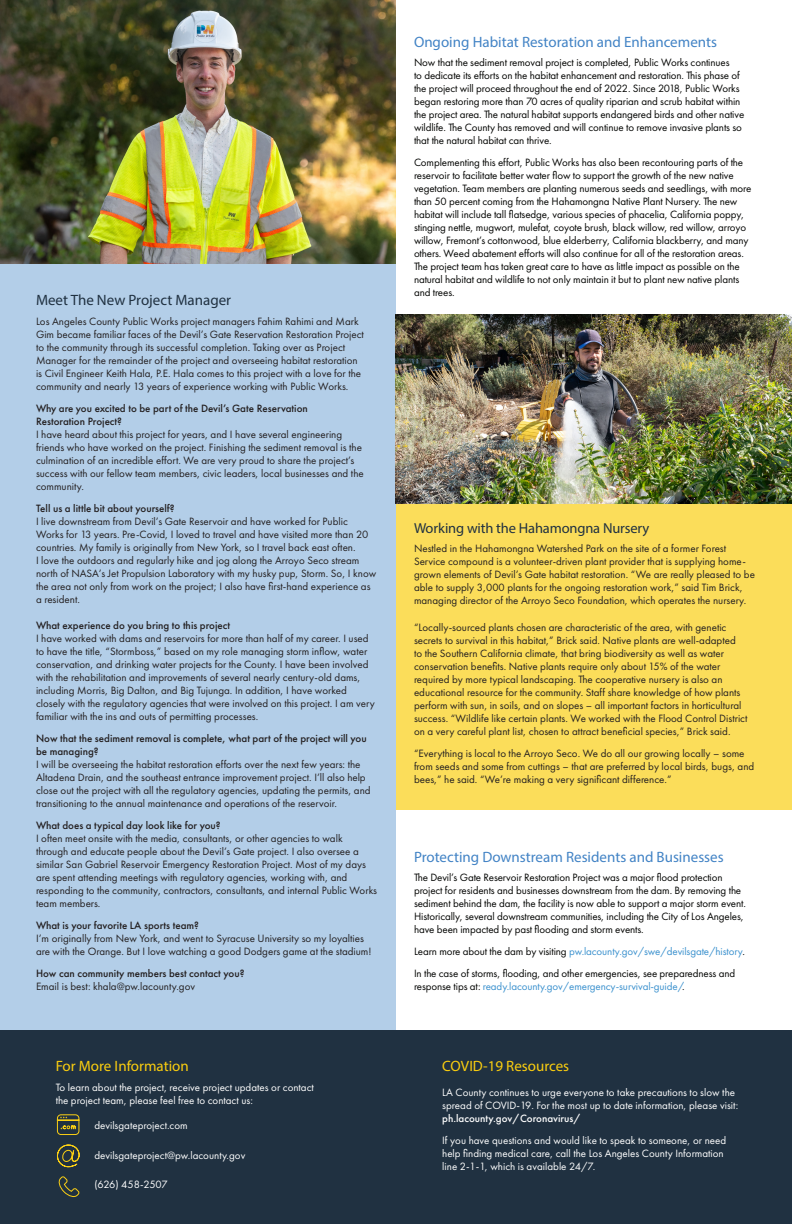
<style>
.page{position:relative;width:792px;height:1224px;background:#fff}
.page>*{position:absolute;margin:0;border:0;box-sizing:border-box;transform-origin:0 0}
.t1{font:15px "Myriad Pro";color:#4283c5}
.t2{font:15px "Myriad Pro";color:#fbce0f}
.t3{font:15px "Myriad Pro";color:#203141}
.t4{font:14.5px "Myriad Pro";letter-spacing:-.01em;color:#203141}
.t5{font:11px/13px "Futura PT";color:#231f20}
.t6{font:11px/13px "Futura PT";letter-spacing:-.01em;color:#040503}
.t7{font:11px/13px "Futura PT";color:#fff}
.t8{font:500 11px/13px "Futura PT";color:#231f20}
.t9{font:11px "Futura PT";letter-spacing:-.01em;color:#3b91ce}
.t10{font:11px "Futura PT";letter-spacing:-.035em;color:#fff}
.s1{font-weight:500}
.s2{font-weight:400}
.s3{color:#040503}
.s4{color:#3b91ce}
</style>
<div class="page">
<div style="left:0;top:0;width:396px;height:1035px;background:#b3cee8"></div>
<div style="left:396px;top:494px;width:396px;height:316px;background:#fbdd5a"></div>
<div style="left:0;top:1031px;width:792px;height:193px;background:#203141"></div>
<svg style="left:58px;top:1176px;width:22px;height:21px"></svg>
<svg style="left:57px;top:1114px;width:23px;height:21px"></svg>
<svg style="left:57px;top:1144px;width:23px;height:24px"></svg>
<img style="left:396px;top:315px;width:396px;height:188px">
<img style="left:0;top:0;width:396px;height:263px">
<p class="t3" style="left:36px;top:290px;width:197px">Meet The New Project Manager</p>
<p class="t5" style="left:36px;top:314px;width:330px">Los Angeles County Public Works project managers Fahim Rahimi and Mark Gim became familiar faces of the Devil’s Gate Reservation Restoration Project to the community through its successful completion. Taking over as Project Manager for the remainder of the project and overseeing habitat restoration is Civil Engineer Keith Hala, P.E. Hala comes to this project with a love for the community and nearly 13 years of experience working with Public Works.</p>
<p class="t5" style="left:36px;top:401px;width:329px"><span class="s1">Why are you excited to be part of the Devil’s Gate Reservation<br>Restoration Project?<br></span>I have heard about this project for years, and I have several engineering friends who have worked on the project. Finishing the sediment removal is the culmination of an incredible effort. We are very proud to share the project’s success with our fellow team members, civic leaders, local businesses and the community.</p>
<p class="t5" style="left:36px;top:501px;width:342px"><span class="s1">Tell us a little bit about yourself?<br></span>I live downstream from Devil’s Gate Reservoir and have worked for Public Works for 13 years. Pre-Covid, I loved to travel and have visited more than 20 countries. My family is originally from New York, so I travel back east often.<br>I love the outdoors and regularly hike and jog along the Arroyo Seco stream north of NASA’s Jet Propulsion Laboratory with my husky pup, Storm. So, I know the area not only from work on the project; I also have first-hand experience as a resident.</p>
<p class="t5" style="left:36px;top:619px;width:340px"><span class="s1">What experience do you bring to this project<br></span>I have worked with dams and reservoirs for more than half of my career. I used to have the title, “Stormboss,” based on my role managing storm inflow, water conservation, and drinking water projects for the County. I have been involved with the rehabilitation and improvements of several nearly century-old dams, including Morris, Big Dalton, and Big Tujunga. In addition, I have worked closely with the regulatory agencies that were involved on this project. I am very familiar with the ins and outs of permitting processes.</p>
<p class="t5" style="left:36px;top:732px;width:336px"><span class="s1">Now that the sediment removal is complete, what part of the project will you be managing?<br></span>I will be overseeing the habitat restoration efforts over the next few years: the Altadena Drain, and the southeast entrance improvement project. I’ll also help close out the project with all the regulatory agencies, updating the permits, and transitioning to the annual maintenance and operations of the reservoir.</p>
<p class="t5" style="left:36px;top:819px;width:343px"><span class="s1">What does a typical day look like for you?<br></span>I often meet onsite with the media, consultants, or other agencies to walk through and educate people about the Devil’s Gate project. I also oversee a similar San Gabriel Reservoir Emergency Restoration Project. Most of my days are spent attending meetings with regulatory agencies, working with, and responding to the community, contractors, consultants, and internal Public Works team members.</p>
<p class="t5" style="left:36px;top:919px;width:337px"><span class="s1">What is your favorite LA sports team?<br></span>I’m originally from New York, and went to Syracuse University so my loyalties are with the Orange. But I love watching a good Dodgers game at the stadium!</p>
<p class="t8" style="left:36px;top:967px;width:210px">How can community members best contact you?<br><span class="s2">Email is best: khala@pw.lacounty.gov</span></p>
<p class="t2" style="left:56px;top:1057px;width:135px">For More Information</p>
<p class="t1" style="left:414px;top:33px;width:305px">Ongoing Habitat Restoration and Enhancements</p>
<p class="t6" style="left:414px;top:55px;width:332px">Now that the sediment removal project is completed, Public Works continues<br>to dedicate its efforts on the habitat enhancement and restoration. This phase of the project will proceed throughout the end of 2022. Since 2018, Public Works began restoring more than 70 acres of quality riparian and scrub habitat within the project area. The natural habitat supports endangered birds and other native wildlife. The County has removed and will continue to remove invasive plants so that the natural habitat can thrive.</p>
<p class="t6" style="left:414px;top:155px;width:339px">Complementing this effort, Public Works has also been recontouring parts of the reservoir to facilitate better water flow to support the growth of the new native vegetation. Team members are planting numerous seeds and seedlings, with more than 50 percent coming from the Hahamongna Native Plant Nursery. The new habitat will include tall flatsedge, various species of phacelia, California poppy, stinging nettle, mugwort, mulefat, coyote brush, black willow, red willow, arroyo willow, Fremont’s cottonwood, blue elderberry, California blackberry, and many others. Weed abatement efforts will also continue for all of the restoration areas.<br>The project team has taken great care to have as little impact as possible on the natural habitat and wildlife to not only maintain it but to plant new native plants and trees.</p>
<p class="t4" style="left:414px;top:520px;width:237px">Working with the Hahamongna Nursery</p>
<p class="t5" style="left:414px;top:542px;width:343px">Nestled in the Hahamongna Watershed Park on the site of a former Forest Service compound is a volunteer-driven plant provider that is supplying home&shy;grown elements of Devil’s Gate habitat restoration. “We are really pleased to be able to supply 3,000 plants for the ongoing restoration work,” said Tim Brick, managing director of the Arroyo Seco Foundation, which operates the nursery.</p>
<p class="t5" style="left:414px;top:620px;width:335px">“Locally-sourced plants chosen are characteristic of the area, with genetic secrets to survival in this habitat,” Brick said. Native plants are well-adapted<br>to the Southern California climate, that bring biodiversity as well as water conservation benefits. Native plants require only about 15% of the water required by more typical landscaping. The cooperative nursery is also an educational resource for the community. Staff share knowledge of how plants perform with sun, in soils, and on slopes – all important factors in horticultural success. “Wildlife like certain plants. We worked with the Flood Control District on a very careful plant list, chosen to attract beneficial species,” Brick said.</p>
<p class="t5" style="left:414px;top:746px;width:342px">“Everything is local to the Arroyo Seco. We do all our growing locally – some from seeds and some from cuttings – that are preferred by local birds, bugs, and bees,” he said. “We’re making a very significant difference.”</p>
<p class="t1" style="left:414px;top:848px;width:311px">Protecting Downstream Residents and Businesses</p>
<p class="t6" style="left:414px;top:871px;width:333px">The Devil’s Gate Reservoir Restoration Project was a major flood protection project for residents and businesses downstream from the dam. By removing the sediment behind the dam, the facility is now able to support a major storm event.<br>Historically, several downstream communities, including the City of Los Angeles, have been impacted by past flooding and storm events.</p>
<p class="t9" style="left:414px;top:945px;width:332px"><span class="s3">Learn more about the dam by visiting</span> pw.lacounty.gov/swe/devilsgate/history<span class="s3">.</span></p>
<p class="t6" style="left:414px;top:967px;width:323px">In the case of storms, flooding, and other emergencies, see preparedness and response tips at: <span class="s4">ready.lacounty.gov/emergency-survival-guide/</span>.</p>
<p class="t2" style="left:442px;top:1057px;width:128px">COVID-19 Resources</p>
<p class="t7" style="left:56px;top:1080px;width:260px">To learn about the project, receive project updates or contact the project team, please feel free to contact us:</p>
<p class="t7" style="left:442px;top:1086px;width:298px">LA County continues to urge everyone to take precautions to slow the spread of COVID-19. For the most up to date information, please visit: <span class="s1">ph.lacounty.gov/Coronavirus/</span></p>
<p class="t7" style="left:442px;top:1134px;width:285px">If you have questions and would like to speak to someone, or need help finding medical care, call the Los Angeles County Information line 2-1-1, which is available 24/7.</p>
<p class="t7" style="left:94px;top:1119px;width:95px">devilsgateproject.com</p>
<p class="t7" style="left:94px;top:1148px;width:153px">devilsgateproject@pw.lacounty.gov</p>
<p class="t10" style="left:94px;top:1178px;width:75px">(626) 458-2507</p>
</div>
